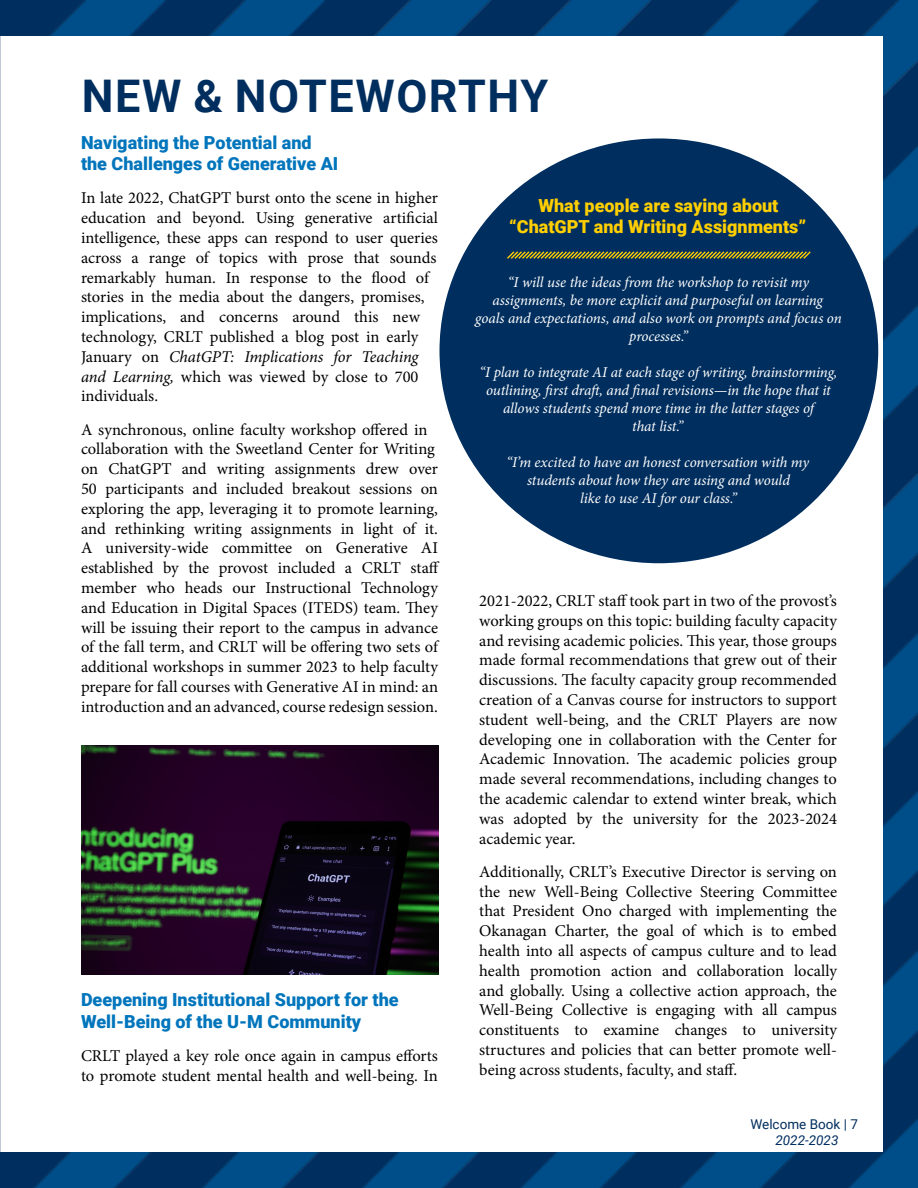
<style>
.page{position:relative;width:918px;height:1188px;background:#fff}
.page>*{position:absolute;margin:0;border:0;box-sizing:border-box;transform-origin:0 0}
.t1{font:700 45px "Roboto";letter-spacing:.035em;color:#002e5e}
.t2{font:900 18px/21.6px "Roboto";color:#0075bc}
.t3{font:900 18px/21.6px "Roboto";color:#ffcf01;text-align:center}
.t4{font:16.5px/19.8px "Minion Pro";color:#000}
.t5{font:italic 15px/18px "Minion Pro";letter-spacing:-.01em;color:#fff;text-align:center}
.t6{font:13.5px "Roboto";color:#002e5e}
.t7{font:italic 13.5px "Roboto";color:#002e5e}
.s1{font-style:italic}
</style>
<div class="page">
<img style="left:0;top:0;width:918px;height:1188px">
<div style="left:0;top:36px;width:883px;height:1116px;background:#fff"></div>
<img style="left:81px;top:745px;width:358px;height:230px">
<div style="left:439px;top:138px;width:439px;height:425px;background:#002e5e;border-radius:50%"></div>
<svg style="left:507px;top:251px;width:304px;height:8px"></svg>
<h1 class="t1" style="left:82px;top:64px;width:468px">NEW &amp; NOTEWORTHY</h1>
<p class="t2" style="left:81px;top:131px;width:259px">Navigating the Potential and the Challenges of Generative AI</p>
<p class="t4" style="left:81px;top:188px;width:359px">In late 2022, ChatGPT burst onto the scene in higher education and beyond. Using generative artificial intelligence, these apps can respond to user queries across a range of topics with prose that sounds remarkably human. In response to the flood of stories in the media about the dangers, promises, implications, and concerns around this new technology, CRLT published a blog post in early January on <span class="s1">ChatGPT: Implications for Teaching and Learning,</span> which was viewed by close to 700 individuals.</p>
<p class="t4" style="left:81px;top:420px;width:360px">A synchronous, online faculty workshop offered in collaboration with the Sweetland Center for Writing on ChatGPT and writing assignments drew over 50 participants and included breakout sessions on exploring the app, leveraging it to promote learning, and rethinking writing assignments in light of it.<br>A university-wide committee on Generative AI established by the provost included a CRLT staff member who heads our Instructional Technology and Education in Digital Spaces (ITEDS) team. They will be issuing their report to the campus in advance of the fall term, and CRLT will be offering two sets of additional workshops in summer 2023 to help faculty prepare for fall courses with Generative AI in mind: an introduction and an advanced, course redesign session.</p>
<p class="t3" style="left:509px;top:194px;width:299px">What people are saying about “ChatGPT and Writing Assignments”</p>
<p class="t5" style="left:475px;top:274px;width:368px">“I will use the ideas from the workshop to revisit my assignments, be more explicit and purposeful on learning<br>goals and expectations, and also work on prompts and focus on processes.”</p>
<p class="t5" style="left:480px;top:364px;width:359px">“I plan to integrate AI at each stage of writing, brainstorming, outlining, first draft, and final revisions—in the hope that it allows students spend more time in the latter stages of<br>that list.”</p>
<p class="t5" style="left:506px;top:454px;width:304px">“I’m excited to have an honest conversation with my students about how they are using and would<br>like to use AI for our class.”</p>
<p class="t4" style="left:479px;top:591px;width:359px;text-align:justify">2021-2022, CRLT staff took part in two of the provost’s working groups on this topic: building faculty capacity and revising academic policies. This year, those groups made formal recommendations that grew out of their discussions. The faculty capacity group recommended creation of a Canvas course for instructors to support student well-being, and the CRLT Players are now developing one in collaboration with the Center for Academic Innovation. The academic policies group made several recommendations, including changes to the academic calendar to extend winter break, which was adopted by the university for the 2023-2024 academic year.</p>
<p class="t4" style="left:479px;top:862px;width:359px;text-align:justify">Additionally, CRLT’s Executive Director is serving on the new Well-Being Collective Steering Committee that President Ono charged with implementing the Okanagan Charter, the goal of which is to embed health into all aspects of campus culture and to lead health promotion action and collaboration locally and globally. Using a collective action approach, the Well-Being Collective is engaging with all campus constituents to examine changes to university structures and policies that can better promote well&shy;being across students, faculty, and staff.</p>
<p class="t2" style="left:81px;top:988px;width:319px">Deepening Institutional Support for the<br>Well-Being of the U-M Community</p>
<p class="t4" style="left:81px;top:1046px;width:358px">CRLT played a key role once again in campus efforts to promote student mental health and well-being. In</p>
<p class="t6" style="left:750px;top:1114px;width:109px">Welcome Book | 7</p>
<p class="t7" style="left:775px;top:1131px;width:65px">2022-2023</p>
</div>
